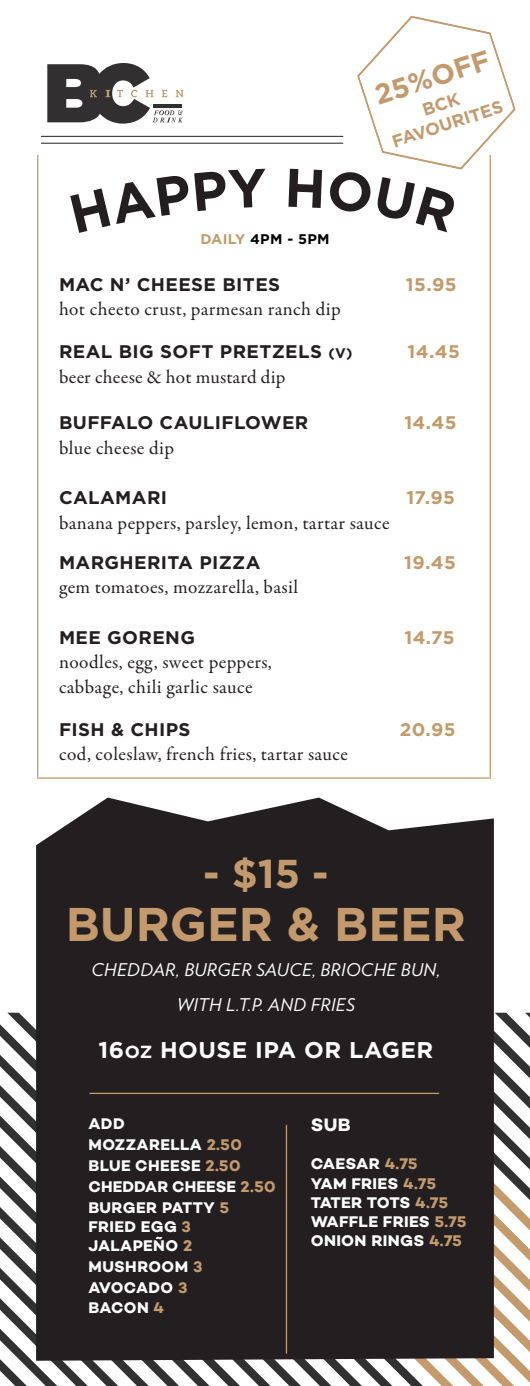
<style>
.page{position:relative;width:530px;height:1386px;background:#fff}
.page>*{position:absolute;margin:0;border:0;box-sizing:border-box;transform-origin:0 0}
.ITEM_NAME{font:700 47.25px "Gotham";color:#c49a6d}
.ITEM_NAME-2{font:700 40.25px "Gotham";color:#c49a6d}
.ITEM_NAME-3{font:700 28px "Gotham";color:#c49a6d}
.BODY{font:700 22.75px "Gotham";letter-spacing:.02em;color:#fff}
.BODY-2{font:19.25px "Garamond Premr Pro";letter-spacing:.02em;color:#231f20}
.ITEM_NAME-4{font:700 18.2px "Gotham";letter-spacing:.02em;color:#231f20}
.BODY-3{font:700 18.2px "Gotham";letter-spacing:.02em;color:#231f20}
.ITEM_NAME-5{font:700 18.2px "Gotham";letter-spacing:.02em;color:#c39a6b}
.BODY-4{font:700 18.2px "Gotham";letter-spacing:.02em;color:#c39a6b}
.t1{font:700 18.2px "Campton";color:#fff}
.BODY-5{font:italic 17.5px "Verlag";letter-spacing:.02em;color:#fff}
.ITEM_NAME-6{font:700 17.5px "Gotham";color:#c49a6d}
.t2{font:700 15.75px "Campton";letter-spacing:.02em;color:#fff}
.t3{font:700 15.75px "Campton";letter-spacing:-.02em;color:#fff}
.t4{font:700 15.75px "Campton";color:#fff}
.BODY-6{font:700 14px "Gotham";letter-spacing:.02em;color:#000}
.s1{color:#c39a6b}
.s2{font-size:14px}
.s3{font-size:17.5px}
.s4{color:#c49a6d}
</style>
<div class="page">
<svg style="left:0;top:1024px;width:7px;height:354px"></svg>
<svg style="left:513px;top:1013px;width:16px;height:369px"></svg>
<svg style="left:483px;top:1013px;width:30px;height:373px"></svg>
<svg style="left:7px;top:1013px;width:385px;height:373px"></svg>
<div style="left:36px;top:798px;width:457px;height:563px;background:#231f20"></div>
<svg style="left:47px;top:63px;width:136px;height:61px"></svg>
<hr style="left:153px;top:104px;width:29px;height:4px;background:#312f30">
<hr style="left:41px;top:143px;width:302px;height:1px;background:#231f20">
<hr style="left:41px;top:136px;width:302px;height:1px;background:#231f20">
<hr style="left:89px;top:1093px;width:349px;height:1px;background:#c49a6d">
<hr style="left:285px;top:1125px;width:2px;height:229px;background:#c49a6d">
<hr style="left:489px;top:155px;width:1px;height:622px;background:#c49a6d">
<hr style="left:37px;top:155px;width:1px;height:622px;background:#c49a6d">
<hr style="left:37px;top:777px;width:453px;height:2px;background:#c49a6d">
<svg style="left:288px;top:15px;width:228px;height:217px"></svg>
<p class="BODY-6" style="left:200px;top:230px;width:131px"><span class="s1">DAILY</span> 4PM - 5PM</p>
<p class="ITEM_NAME-3" style="left:369px;top:78px;width:121px;rotate:-18deg">25%OFF</p>
<p class="ITEM_NAME-6" style="left:388px;top:131px;width:117px;rotate:-18deg">FAVOURITES</p>
<p class="BODY-3" style="left:59px;top:272px;width:222px">MAC N’ CHEESE BITES</p>
<p class="BODY-4" style="left:405px;top:272px;width:52px">15.95</p>
<p class="BODY-2" style="left:59px;top:297px;width:283px">hot cheeto crust, parmesan ranch dip</p>
<p class="ITEM_NAME-4" style="left:59px;top:340px;width:294px">REAL BIG SOFT PRETZELS <span class="s2">(V)</span></p>
<p class="ITEM_NAME-5" style="left:407px;top:340px;width:54px">14.45</p>
<p class="BODY-2" style="left:59px;top:365px;width:228px">beer cheese &amp; hot mustard dip</p>
<p class="ITEM_NAME-4" style="left:59px;top:411px;width:251px">BUFFALO CAULIFLOWER</p>
<p class="ITEM_NAME-5" style="left:404px;top:411px;width:54px">14.45</p>
<p class="BODY-2" style="left:59px;top:436px;width:116px">blue cheese dip</p>
<p class="ITEM_NAME-4" style="left:59px;top:486px;width:109px">CALAMARI</p>
<p class="ITEM_NAME-5" style="left:406px;top:486px;width:50px">17.95</p>
<p class="BODY-2" style="left:59px;top:511px;width:332px">banana peppers, parsley, lemon, tartar sauce</p>
<p class="BODY-3" style="left:59px;top:550px;width:203px">MARGHERITA PIZZA</p>
<p class="BODY-4" style="left:404px;top:550px;width:53px">19.45</p>
<p class="BODY-2" style="left:59px;top:576px;width:240px">gem tomatoes, mozzarella, basil</p>
<p class="ITEM_NAME-4" style="left:59px;top:625px;width:137px">MEE GORENG</p>
<p class="ITEM_NAME-5" style="left:404px;top:625px;width:51px">14.75</p>
<p class="BODY-2" style="left:59px;top:651px;width:214px">noodles, egg, sweet peppers,</p>
<p class="BODY-2" style="left:59px;top:675px;width:195px">cabbage, chili garlic sauce</p>
<p class="ITEM_NAME-4" style="left:59px;top:717px;width:133px">FISH &amp; CHIPS</p>
<p class="ITEM_NAME-5" style="left:399px;top:717px;width:57px">20.95</p>
<p class="BODY-2" style="left:59px;top:743px;width:290px">cod, coleslaw, french fries, tartar sauce</p>
<p class="ITEM_NAME-2" style="left:203px;top:847px;width:127px">- $15 -</p>
<p class="ITEM_NAME" style="left:66px;top:893px;width:401px">BURGER &amp; BEER</p>
<p class="BODY-5" style="left:91px;top:956px;width:350px">CHEDDAR, BURGER SAUCE, BRIOCHE BUN,</p>
<p class="BODY-5" style="left:177px;top:991px;width:179px">WITH L.T.P. AND FRIES</p>
<p class="BODY" style="left:98px;top:1035px;width:336px">16<span class="s3">OZ</span> HOUSE IPA OR LAGER</p>
<p class="t2" style="left:88px;top:1114px;width:38px">ADD</p>
<p class="t2" style="left:88px;top:1135px;width:155px">MOZZARELLA <span class="s4">2.50</span></p>
<p class="t2" style="left:88px;top:1156px;width:154px">BLUE CHEESE <span class="s4">2.50</span></p>
<p class="t2" style="left:88px;top:1177px;width:189px">CHEDDAR CHEESE <span class="s4">2.50</span></p>
<p class="t2" style="left:88px;top:1198px;width:142px">BURGER PATTY <span class="s4">5</span></p>
<p class="t2" style="left:88px;top:1217px;width:104px">FRIED EGG <span class="s4">3</span></p>
<p class="t2" style="left:88px;top:1236px;width:105px">JALAPEÑO <span class="s4">2</span></p>
<p class="t2" style="left:88px;top:1257px;width:115px">MUSHROOM <span class="s4">3</span></p>
<p class="t2" style="left:88px;top:1278px;width:100px">AVOCADO <span class="s4">3</span></p>
<p class="t2" style="left:88px;top:1297px;width:77px">BACON <span class="s4">4</span></p>
<p class="t1" style="left:310px;top:1113px;width:41px">SUB</p>
<p class="t4" style="left:310px;top:1154px;width:108px">CAESAR <span class="s4">4.75</span></p>
<p class="t2" style="left:310px;top:1173px;width:127px">YAM FRIES <span class="s4">4.75</span></p>
<p class="t3" style="left:310px;top:1193px;width:139px">TATER TOTS <span class="s4">4.75</span></p>
<p class="t2" style="left:310px;top:1212px;width:157px">WAFFLE FRIES <span class="s4">5.75</span></p>
<p class="t2" style="left:310px;top:1231px;width:153px">ONION RINGS <span class="s4">4.75</span></p>
</div>
